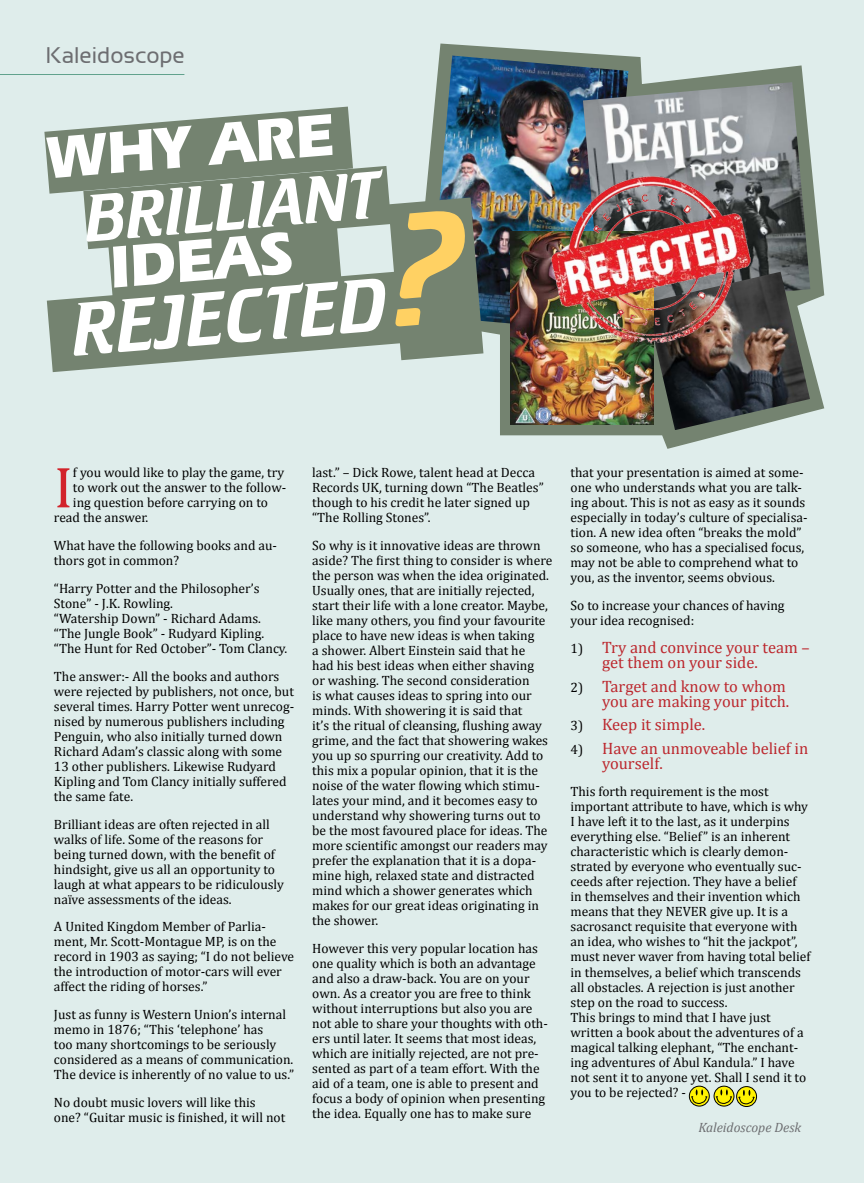
<style>
.page{position:relative;width:864px;height:1183px;background:#fff}
.page>*{position:absolute;margin:0;border:0;box-sizing:border-box;transform-origin:0 0}
.t1{font:italic 75.45px "Crillee BT";color:#fff}
.t2{font:italic 66.9px "Crillee BT";color:#fff}
.t3{font:700 61.65px/114px "Eras IT Cby BT";color:#fff;text-align:center}
.t4{font:58.5px "Cambria";color:#d2232a}
.t5{font:22.5px "Sansation";color:#6d6e71}
.t6{font:16.5px/15px "Cambria";color:#bc282e}
.t7{font:13.5px/15px "Cambria";color:#000}
.t8{font:italic 13.5px "Cambria";color:#6d6e71}
.s1{font-size:161.25px;color:#ffd163}
.s2{font-size:13.5px;color:#000}
</style>
<div class="page">
<div style="left:0;top:1138px;width:41px;height:11px;background:#dfedeb"></div>
<div style="left:1px;top:0;width:862px;height:1182px;background:#dfedeb"></div>
<svg style="left:439px;top:43px;width:385px;height:405px"></svg>
<img style="left:434px;top:56px;width:194px;height:276px">
<img style="left:582px;top:82px;width:228px;height:225px">
<img style="left:645px;top:272px;width:164px;height:158px">
<img style="left:510px;top:231px;width:143px;height:193px">
<img style="left:526px;top:164px;width:238px;height:191px">
<svg style="left:44px;top:106px;width:439px;height:266px"></svg>
<svg style="left:689px;top:1085px;width:20px;height:20px"></svg>
<div style="left:688px;top:1085px;width:21px;height:20px;border:1px solid #000;border-radius:50%"></div>
<svg style="left:690px;top:1089px;width:17px;height:14px"></svg>
<svg style="left:713px;top:1085px;width:20px;height:20px"></svg>
<div style="left:713px;top:1085px;width:20px;height:20px;border:1px solid #000;border-radius:50%"></div>
<svg style="left:736px;top:1086px;width:20px;height:20px"></svg>
<div style="left:736px;top:1086px;width:20px;height:20px;border:1px solid #000;border-radius:50%"></div>
<svg style="left:715px;top:1089px;width:40px;height:15px"></svg>
<hr style="left:0;top:74px;width:184px;height:1px;background:#61a28d">
<h3 class="t5" style="left:46px;top:43px;width:141px">Kaleidoscope</h3>
<h3 class="t3" style="left:41px;top:101px;width:289px;rotate:-5deg">WHY ARE<br>IDEAS</h3>
<h2 class="t2" style="left:82px;top:177px;width:296px;rotate:-5deg">BRILLIANT</h2>
<h1 class="t1" style="left:69px;top:283px;width:396px;rotate:-5deg">REJECTED<span class="s1">?</span></h1>
<h3 class="t4" style="left:54px;top:453px;width:20px">I</h3>
<p class="t7" style="left:73px;top:465px;width:213px">f you would like to play the game, try</p>
<p class="t7" style="left:73px;top:480px;width:215px">to work out the answer to the follow-</p>
<p class="t7" style="left:73px;top:495px;width:196px">ing question before carrying on to</p>
<p class="t7" style="left:54px;top:510px;width:96px">read the answer.</p>
<p class="t7" style="left:54px;top:538px;width:224px">What have the following books and au&shy;thors got in common?</p>
<p class="t7" style="left:54px;top:580px;width:235px">“Harry Potter and the Philosopher’s Stone” - J.K. Rowling.<br>“Watership Down” - Richard Adams. “The Jungle Book” - Rudyard Kipling. “The Hunt for Red October”- Tom Clancy.</p>
<p class="t7" style="left:54px;top:668px;width:242px">The answer:- All the books and authors were rejected by publishers, not once, but several times. Harry Potter went unrecog&shy;nised by numerous publishers including Penguin, who also initially turned down Richard Adam’s classic along with some 13 other publishers. Likewise Rudyard Kipling and Tom Clancy initially suffered the same fate.</p>
<p class="t7" style="left:54px;top:816px;width:231px">Brilliant ideas are often rejected in all walks of life. Some of the reasons for being turned down, with the benefit of hindsight, give us all an opportunity to laugh at what appears to be ridiculously naïve assessments of the ideas.</p>
<p class="t7" style="left:54px;top:919px;width:242px">A United Kingdom Member of Parlia&shy;ment, Mr. Scott-Montague MP, is on the record in 1903 as saying; “I do not believe the introduction of motor-cars will ever affect the riding of horses.”</p>
<p class="t7" style="left:54px;top:1006px;width:242px">Just as funny is Western Union’s internal memo in 1876; “This ‘telephone’ has<br>too many shortcomings to be seriously considered as a means of communication.<br>The device is inherently of no value to us.”</p>
<p class="t7" style="left:54px;top:1094px;width:233px">No doubt music lovers will like this one? “Guitar music is finished, it will not</p>
<p class="t7" style="left:312px;top:465px;width:233px">last.” – Dick Rowe, talent head at Decca Records UK, turning down “The Beatles” though to his credit he later signed up “The Rolling Stones”.</p>
<p class="t7" style="left:312px;top:538px;width:241px">So why is it innovative ideas are thrown aside? The first thing to consider is where the person was when the idea originated.<br>Usually ones, that are initially rejected, start their life with a lone creator. Maybe, like many others, you find your favourite place to have new ideas is when taking<br>a shower. Albert Einstein said that he<br>had his best ideas when either shaving<br>or washing. The second consideration<br>is what causes ideas to spring into our minds. With showering it is said that<br>it’s the ritual of cleansing, flushing away grime, and the fact that showering wakes you up so spurring our creativity. Add to this mix a popular opinion, that it is the noise of the water flowing which stimu&shy;lates your mind, and it becomes easy to understand why showering turns out to be the most favoured place for ideas. The more scientific amongst our readers may prefer the explanation that it is a dopa&shy;mine high, relaxed state and distracted mind which a shower generates which makes for our great ideas originating in the shower.</p>
<p class="t7" style="left:312px;top:940px;width:237px">However this very popular location has one quality which is both an advantage and also a draw-back. You are on your own. As a creator you are free to think without interruptions but also you are not able to share your thoughts with oth&shy;ers until later. It seems that most ideas, which are initially rejected, are not pre&shy;sented as part of a team effort. With the aid of a team, one is able to present and focus a body of opinion when presenting the idea. Equally one has to make sure</p>
<p class="t7" style="left:570px;top:465px;width:238px">that your presentation is aimed at some&shy;one who understands what you are talk&shy;ing about. This is not as easy as it sounds especially in today’s culture of specialisa&shy;tion. A new idea often “breaks the mold” so someone, who has a specialised focus, may not be able to comprehend what to you, as the inventor, seems obvious.</p>
<p class="t7" style="left:570px;top:597px;width:215px">So to increase your chances of having your idea recognised:</p>
<p class="t6" style="left:601px;top:639px;width:209px;text-indent:-31px"><span class="s2">1)</span> Try and convince your team – get them on your side.</p>
<p class="t6" style="left:570px;top:678px;width:220px;text-align:right"><span class="s2">2)</span> Target and know to whom you are making your pitch.</p>
<p class="t6" style="left:570px;top:716px;width:136px"><span class="s2">3)</span> Keep it simple.</p>
<p class="t6" style="left:601px;top:740px;width:208px;text-indent:-32px"><span class="s2">4)</span> Have an unmoveable belief in yourself.</p>
<p class="t7" style="left:570px;top:784px;width:241px">This forth requirement is the most important attribute to have, which is why I have left it to the last, as it underpins everything else. “Belief” is an inherent characteristic which is clearly demon&shy;strated by everyone who eventually suc&shy;ceeds after rejection. They have a belief in themselves and their invention which means that they NEVER give up. It is a sacrosanct requisite that everyone with an idea, who wishes to “hit the jackpot”, must never waver from having total belief in themselves, a belief which transcends all obstacles. A rejection is just another step on the road to success.<br>This brings to mind that I have just written a book about the adventures of a magical talking elephant, “The enchant&shy;ing adventures of Abul Kandula.” I have not sent it to anyone yet. Shall I send it to you to be rejected? -</p>
<p class="t8" style="left:698px;top:1118px;width:104px">Kaleidoscope Desk</p>
</div>
